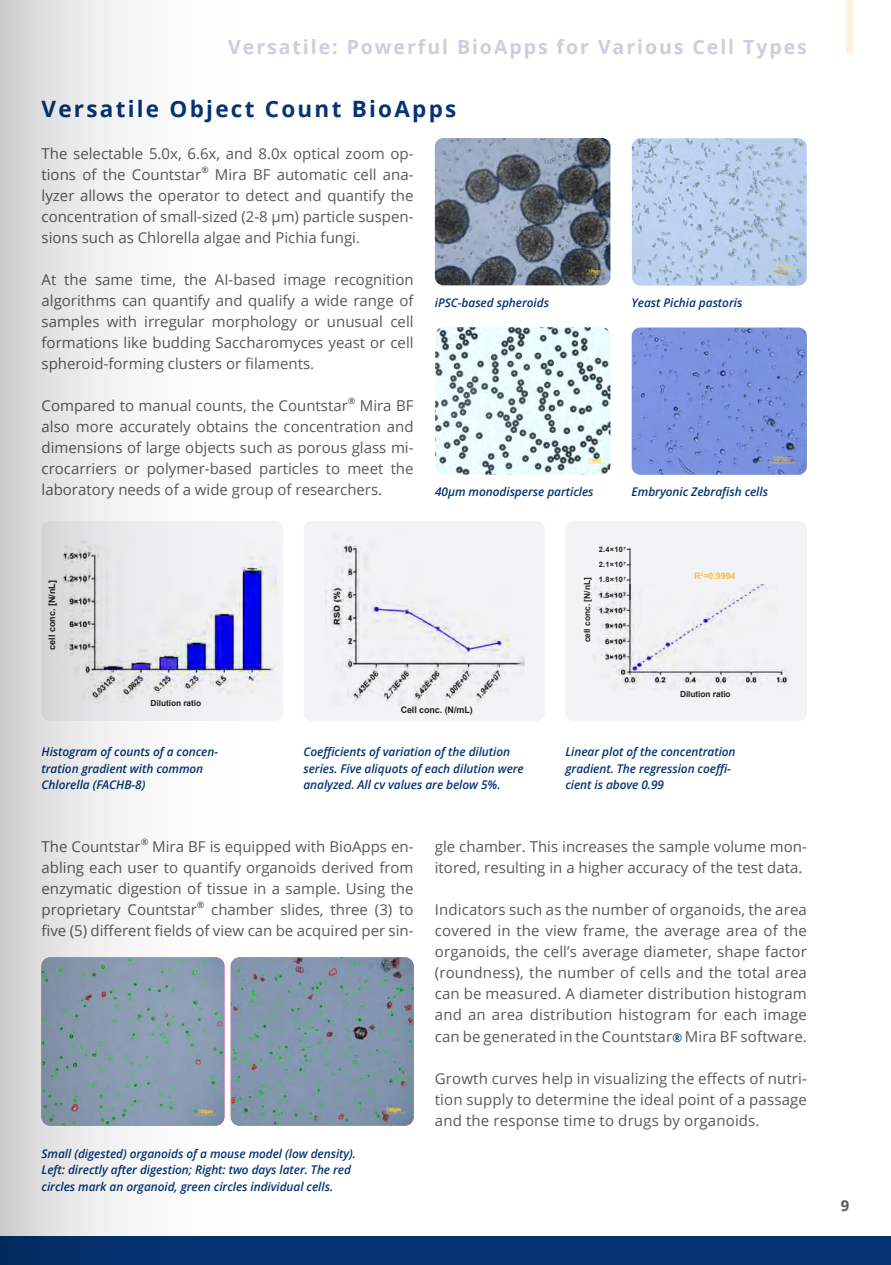
<style>
.page{position:relative;width:891px;height:1265px;background:#fff}
.page>*{position:absolute;margin:0;border:0;box-sizing:border-box;transform-origin:0 0}
.t1{font:700 22.5px "Open Sans";letter-spacing:.1em;color:#053474}
.t2{font:700 19.5px "Open Sans";letter-spacing:.1em;color:#cbcde1}
.t3{font:15px/21px "Open Sans";color:#57585a;text-align:justify}
.t4{font:700 15px "Open Sans";color:#57585a}
.t5{font:italic 600 12px/16.5px "Open Sans";letter-spacing:-.005em;color:#053474}
.t6{font:700 9px "Arial";letter-spacing:-.005em;color:#231f20}
.t7{font:700 9px "Arial";color:#fdbb49}
.t8{font:italic 600 9px "Open Sans";color:#57585a}
.t9{font:700 8.4px "Arial";letter-spacing:-.01em;color:#231f20}
.t10{font:700 7.5px/15.3px "Arial";color:#231f20;text-align:justify}
.s1{font-weight:600;font-style:italic;font-size:12px;color:#053474}
</style>
<div class="page">
<div style="left:0;top:1235px;width:891px;height:29px;background:#053474"></div>
<div style="left:303px;top:521px;width:242px;height:200px;background:#f2f3f4;border-radius:8px"></div>
<div style="left:565px;top:521px;width:242px;height:200px;background:#f2f3f4;border-radius:8px"></div>
<img style="left:435px;top:138px;width:175px;height:147px">
<img style="left:632px;top:138px;width:175px;height:148px">
<img style="left:435px;top:327px;width:175px;height:147px">
<img style="left:632px;top:327px;width:175px;height:148px">
<hr style="left:629px;top:548px;width:2px;height:52px;background:#231f20">
<div style="left:846px;top:0;width:7px;height:54px;background:#fef3de"></div>
<svg style="left:0;top:0;width:435px;height:1264px"></svg>
<h2 class="t2" style="left:228px;top:33px;width:580px">Versatile: Powerful BioApps for Various Cell Types</h2>
<h1 class="t1" style="left:42px;top:92px;width:416px">Versatile Object Count BioApps</h1>
<p class="t3" style="left:42px;top:143px;width:374px">The selectable 5.0x, 6.6x, and 8.0x optical zoom op&shy;tions of the Countstar</p>
<p class="t8" style="left:201px;top:163px;width:9px">®</p>
<p class="t3" style="left:42px;top:164px;width:374px;text-indent:173px">Mira BF automatic cell ana&shy;lyzer allows the operator to detect and quantify the concentration of small-sized (2-8 µm) particle suspen&shy;sions such as Chlorella algae and Pichia fungi.</p>
<p class="t3" style="left:42px;top:269px;width:374px">At the same time, the AI-based image recognition algorithms can quantify and qualify a wide range of samples with irregular morphology or unusual cell formations like budding Saccharomyces yeast or cell spheroid-forming clusters or filaments.</p>
<p class="t3" style="left:42px;top:395px;width:308px">Compared to manual counts, the Countstar</p>
<p class="t8" style="left:348px;top:394px;width:9px">®</p>
<p class="t5" style="left:435px;top:294px;width:116px">iPSC-based spheroids</p>
<p class="t5" style="left:632px;top:294px;width:112px">Yeast Pichia pastoris</p>
<p class="t3" style="left:42px;top:395px;width:374px;text-indent:318px">Mira BF also more accurately obtains the concentration and dimensions of large objects such as porous glass mi&shy;crocarriers or polymer-based particles to meet the laboratory needs of a wide group of researchers.</p>
<p class="t5" style="left:435px;top:483px;width:160px">40µm monodisperse particles</p>
<p class="t5" style="left:632px;top:483px;width:138px">Embryonic Zebrafish cells</p>
<p class="t10" style="left:599px;top:542px;width:28px">2.4×10<sup>7<br></sup>2.1×10<sup>7<br></sup>1.8×10<sup>7</sup></p>
<p class="t6" style="left:46px;top:649px;width:71px;rotate:-90deg">cell conc. [N/nL]</p>
<p class="t9" style="left:582px;top:642px;width:66px;rotate:-90deg">cell conc. [N/nL]</p>
<p class="t9" style="left:151px;top:697px;width:52px">Dilution ratio</p>
<p class="t6" style="left:401px;top:704px;width:74px">Cell conc. (N/mL)</p>
<p class="t7" style="left:694px;top:569px;width:43px">R<sup>2</sup>=0.9994</p>
<p class="t9" style="left:680px;top:688px;width:52px">Dilution ratio</p>
<p class="t5" style="left:42px;top:743px;width:178px">Histogram of counts of a concen&shy;tration gradient with common<br>Chlorella (FACHB-8)</p>
<p class="t5" style="left:303px;top:743px;width:222px">Coefficients of variation of the dilution series. Five aliquots of each dilution were analyzed. All cv values are below 5%.</p>
<p class="t5" style="left:565px;top:743px;width:172px">Linear plot of the concentration gradient. The regression coeffi&shy;cient is above 0.99</p>
<p class="t3" style="left:42px;top:836px;width:101px">The Countstar</p>
<p class="t8" style="left:141px;top:835px;width:9px">®</p>
<p class="t3" style="left:42px;top:836px;width:374px;text-indent:111px">Mira BF is equipped with BioApps en&shy;abling each user to quantify organoids derived from enzymatic digestion of tissue in a sample. Using the proprietary Countstar</p>
<p class="t8" style="left:197px;top:898px;width:9px">®</p>
<p class="t3" style="left:42px;top:899px;width:374px;text-align:right">chamber slides, three (3) to<br>five (5) different fields of view can be acquired per sin-</p>
<p class="t5" style="left:42px;top:1144px;width:316px">Small (digested) organoids of a mouse model (low density).<br>Left: directly after digestion; Right: two days later. The red circles mark an organoid, green circles individual cells.</p>
<p class="t3" style="left:435px;top:836px;width:374px">gle chamber. This increases the sample volume mon&shy;itored, resulting in a higher accuracy of the test data.</p>
<p class="t3" style="left:435px;top:899px;width:374px">Indicators such as the number of organoids, the area covered in the view frame, the average area of the organoids, the cell’s average diameter, shape factor (roundness), the number of cells and the total area can be measured. A diameter distribution histogram and an area distribution histogram for each image can be generated in the Countstar<span class="s1">®</span> Mira BF software.</p>
<p class="t3" style="left:435px;top:1067px;width:374px">Growth curves help in visualizing the effects of nutri&shy;tion supply to determine the ideal point of a passage and the response time to drugs by organoids.</p>
<p class="t4" style="left:841px;top:1194px;width:10px">9</p>
</div>
